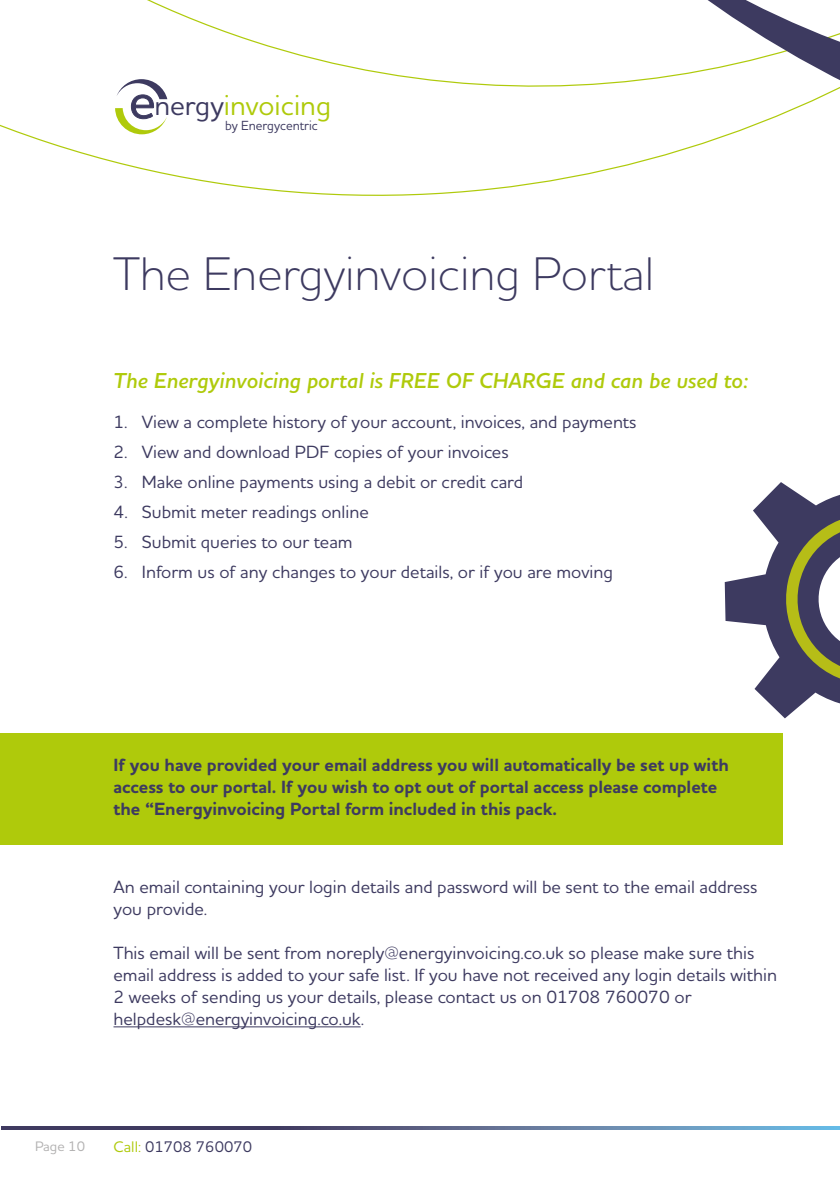
<style>
.page{position:relative;width:840px;height:1191px;background:#fff}
.page>*{position:absolute;margin:0;border:0;box-sizing:border-box;transform-origin:0 0}
.t1{font:300 48px "Houschka Pro";color:#3d3a60}
.t2{font:500 28.4px "Houschka Pro";color:#afca0b}
.t3{font:italic 600 22px "Houschka Pro";color:#afca0b}
.t4{font:500 18px/22px "Houschka Pro";color:#3d3a60}
.t5{font:700 18px/22px "Houschka Pro";color:#3d3a60}
.t6{font:500 15.6px "Houschka Pro";color:#3d3a60}
.t7{font:500 14px "Houschka Pro";color:#b3b2b2}
.t8{font:500 13.4px "Houschka Pro";color:#3d3a60;scale:.95 1}
.s1{color:#3d3a60}
.s2{color:#afca0b}
</style>
<div class="page">
<svg style="left:1px;top:1126px;width:838px;height:3px;background:#56688d"></svg>
<svg style="left:724px;top:482px;width:115px;height:265px"></svg>
<svg style="left:0;top:0;width:564px;height:196px"></svg>
<svg style="left:564px;top:0;width:275px;height:179px"></svg>
<svg style="left:115px;top:79px;width:52px;height:56px"></svg>
<div style="left:0;top:733px;width:781px;height:112px;background:#afca0b"></div>
<hr style="left:113px;top:1026px;width:247px;height:1px;background:#3d3a60">
<h2 class="t2" style="left:154px;top:87px;width:178px"><span class="s1">nergy</span>invoicing</h2>
<p class="t8" style="left:225px;top:117px;width:99px">by Energycentric</p>
<h1 class="t1" style="left:113px;top:243px;width:542px">The Energyinvoicing Portal</h1>
<p class="t3" style="left:113px;top:367px;width:636px">The Energyinvoicing portal is FREE OF CHARGE and can be used to:</p>
<p class="t4" style="left:113px;top:410px;width:524px">1. View a complete history of your account, invoices, and payments</p>
<p class="t4" style="left:113px;top:440px;width:396px">2. View and download PDF copies of your invoices</p>
<p class="t4" style="left:113px;top:470px;width:411px">3. Make online payments using a debit or credit card</p>
<p class="t4" style="left:113px;top:500px;width:257px">4. Submit meter readings online</p>
<p class="t4" style="left:113px;top:530px;width:240px">5. Submit queries to our team</p>
<p class="t4" style="left:113px;top:560px;width:501px">6. Inform us of any changes to your details, or if you are moving</p>
<p class="t5" style="left:113px;top:754px;width:616px">If you have provided your email address you will automatically be set up with access to our portal. If you wish to opt out of portal access please complete the “Energyinvoicing Portal form included in this pack.</p>
<p class="t4" style="left:113px;top:875px;width:645px">An email containing your login details and password will be sent to the email address you provide.</p>
<p class="t4" style="left:113px;top:941px;width:664px">This email will be sent from noreply@energyinvoicing.co.uk so please make sure this email address is added to your safe list. If you have not received any login details within 2 weeks of sending us your details, please contact us on 01708 760070 or helpdesk@energyinvoicing.co.uk.</p>
<p class="t7" style="left:35px;top:1136px;width:52px">Page 10</p>
<p class="t6" style="left:113px;top:1136px;width:140px"><span class="s2">Call:</span> 01708 760070</p>
</div>
